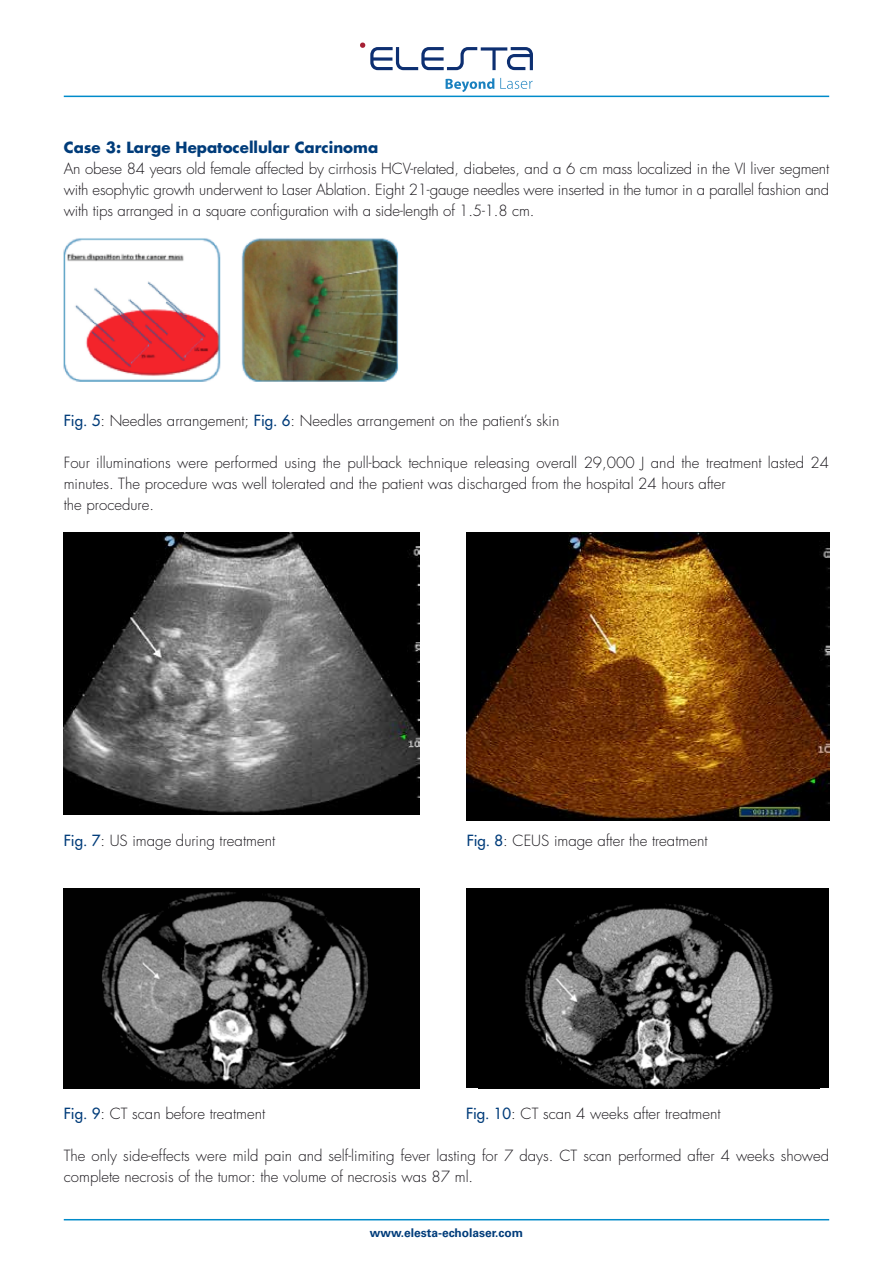
<style>
.page{position:relative;width:893px;height:1263px;background:#fff}
.page>*{position:absolute;margin:0;border:0;box-sizing:border-box;transform-origin:0 0}
.t1{font:300 15px/21px "Futura Std";color:#1a171c}
.t2{font:700 15px "Futura Std";color:#003c7a}
.t3{font:700 12px "Univers LT Std";color:#003c7a}
.s1{font-weight:500;color:#003c7a}
</style>
<div class="page">
<hr style="left:64px;top:96px;width:765px;height:1px;background:#008bca">
<hr style="left:64px;top:1219px;width:765px;height:1px;background:#008bca">
<img style="left:63px;top:238px;width:335px;height:144px">
<img style="left:466px;top:532px;width:364px;height:288px">
<img style="left:64px;top:532px;width:356px;height:282px">
<img style="left:64px;top:888px;width:356px;height:200px">
<div style="left:466px;top:888px;width:363px;height:200px;background:#000"></div>
<img style="left:525px;top:904px;width:248px;height:184px">
<svg style="left:446px;top:78px;width:48px;height:14px"></svg>
<svg style="left:500px;top:78px;width:33px;height:11px"></svg>
<svg style="left:360px;top:42px;width:173px;height:28px"></svg>
<p class="t2" style="left:64px;top:137px;width:316px">Case 3: Large Hepatocellular Carcinoma</p>
<p class="t1" style="left:64px;top:159px;width:767px;text-align:justify">An obese 84 years old female affected by cirrhosis HCV-related, diabetes, and a 6 cm mass localized in the VI liver segment with esophytic growth underwent to Laser Ablation. Eight 21-gauge needles were inserted in the tumor in a parallel fashion and with tips arranged in a square configuration with a side-length of 1.5-1.8 cm.</p>
<p class="t1" style="left:64px;top:411px;width:497px"><span class="s1">Fig. 5</span>: Needles arrangement; <span class="s1">Fig. 6</span>: Needles arrangement on the patient’s skin</p>
<p class="t1" style="left:64px;top:453px;width:767px">Four illuminations were performed using the pull-back technique releasing overall 29,000 J and the treatment lasted 24 minutes. The procedure was well tolerated and the patient was discharged from the hospital 24 hours after<br>the procedure.</p>
<p class="t1" style="left:64px;top:831px;width:213px"><span class="s1">Fig. 7</span>: US image during treatment</p>
<p class="t1" style="left:467px;top:831px;width:242px"><span class="s1">Fig. 8</span>: CEUS image after the treatment</p>
<p class="t1" style="left:64px;top:1104px;width:203px"><span class="s1">Fig. 9</span>: CT scan before treatment</p>
<p class="t1" style="left:466px;top:1104px;width:256px"><span class="s1">Fig. 10</span>: CT scan 4 weeks after treatment</p>
<p class="t1" style="left:64px;top:1146px;width:767px">The only side-effects were mild pain and self-limiting fever lasting for 7 days. CT scan performed after 4 weeks showed complete necrosis of the tumor: the volume of necrosis was 87 ml.</p>
<p class="t3" style="left:370px;top:1225px;width:155px">www.elesta-echolaser.com</p>
</div>
